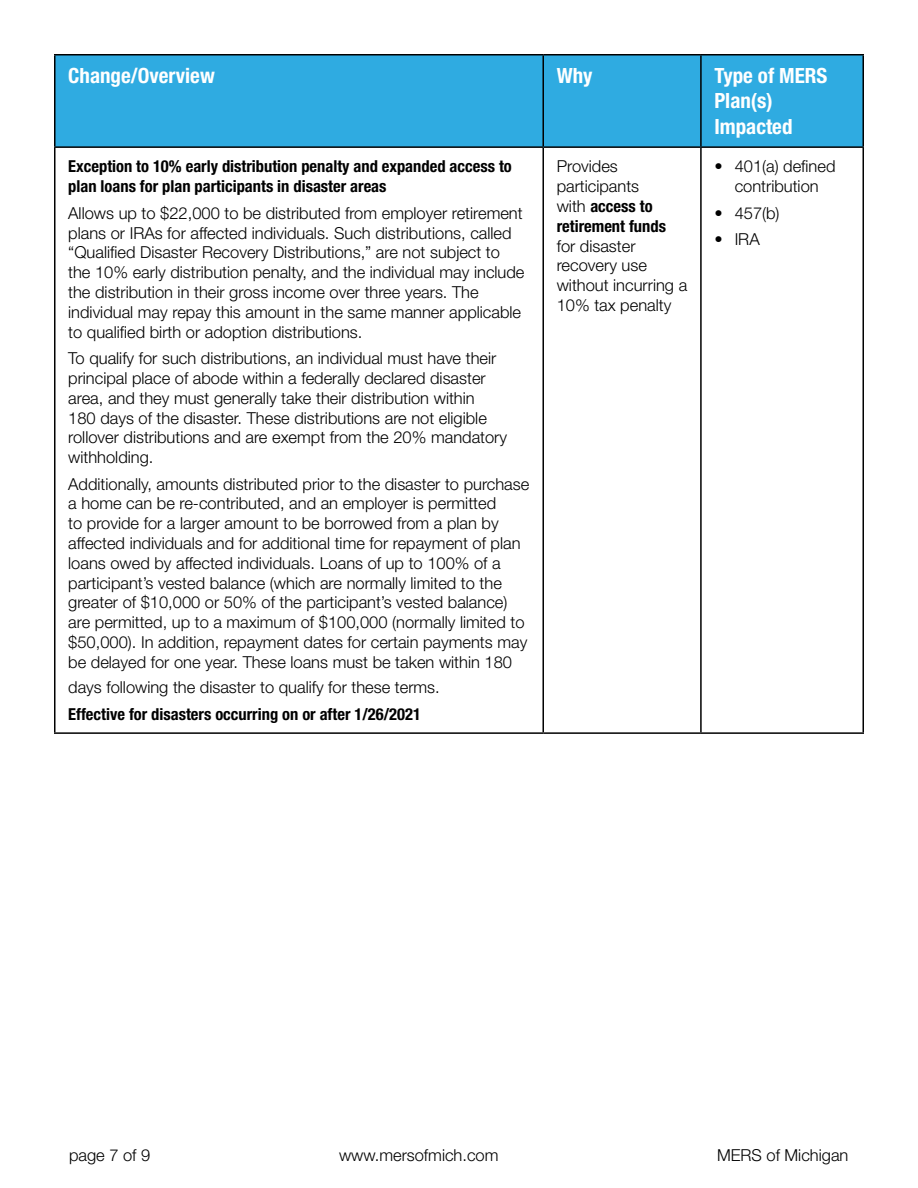
<style>
.page{position:relative;width:918px;height:1188px;background:#fff}
.page>*{position:absolute;margin:0;border:0;box-sizing:border-box;transform-origin:0 0}
.TableHeaders{font:700 condensed 21px/25.2px "Helvetica Neue LT Std";color:#fff}
.BodyText{font:300 16.5px/19.8px "Helvetica Neue LT Std";color:#000}
.BodyText-2{font:700 condensed 16.5px/19.8px "Helvetica Neue LT Std";color:#000}
.s1{font-weight:700;font-stretch:condensed}
</style>
<div class="page">
<div style="left:56px;top:56px;width:806px;height:90px;background:#2fabe1"></div>
<hr style="left:54px;top:54px;width:489px;height:2px;background:#000">
<hr style="left:54px;top:55px;width:2px;height:91px;background:#000">
<hr style="left:543px;top:54px;width:158px;height:2px;background:#000">
<hr style="left:542px;top:55px;width:2px;height:91px;background:#000">
<hr style="left:701px;top:54px;width:163px;height:2px;background:#000">
<hr style="left:700px;top:55px;width:2px;height:91px;background:#000">
<hr style="left:862px;top:55px;width:2px;height:91px;background:#000">
<hr style="left:54px;top:146px;width:489px;height:2px;background:#000">
<hr style="left:54px;top:148px;width:2px;height:584px;background:#000">
<hr style="left:543px;top:146px;width:158px;height:2px;background:#000">
<hr style="left:542px;top:148px;width:2px;height:584px;background:#000">
<hr style="left:701px;top:146px;width:163px;height:2px;background:#000">
<hr style="left:700px;top:148px;width:2px;height:584px;background:#000">
<hr style="left:862px;top:148px;width:2px;height:584px;background:#000">
<hr style="left:54px;top:732px;width:489px;height:2px;background:#000">
<hr style="left:543px;top:732px;width:158px;height:2px;background:#000">
<hr style="left:701px;top:732px;width:163px;height:2px;background:#000">
<p class="TableHeaders" style="left:68px;top:63px;width:148px">Change/Overview</p>
<p class="TableHeaders" style="left:557px;top:63px;width:37px">Why</p>
<p class="TableHeaders" style="left:714px;top:63px;width:115px">Type of MERS<br>Plan(s)<br>Impacted</p>
<p class="BodyText-2" style="left:68px;top:156px;width:445px">Exception to 10% early distribution penalty and expanded access to plan loans for plan participants in disaster areas</p>
<p class="BodyText" style="left:68px;top:203px;width:458px">Allows up to $22,000 to be distributed from employer retirement plans or IRAs for affected individuals. Such distributions, called “Qualified Disaster Recovery Distributions,” are not subject to the 10% early distribution penalty, and the individual may include the distribution in their gross income over three years. The individual may repay this amount in the same manner applicable to qualified birth or adoption distributions.</p>
<p class="BodyText" style="left:68px;top:348px;width:440px">To qualify for such distributions, an individual must have their principal place of abode within a federally declared disaster area, and they must generally take their distribution within<br>180 days of the disaster. These distributions are not eligible rollover distributions and are exempt from the 20% mandatory withholding.</p>
<p class="BodyText" style="left:68px;top:474px;width:463px">Additionally, amounts distributed prior to the disaster to purchase a home can be re-contributed, and an employer is permitted<br>to provide for a larger amount to be borrowed from a plan by affected individuals and for additional time for repayment of plan loans owed by affected individuals. Loans of up to 100% of a participant’s vested balance (which are normally limited to the greater of $10,000 or 50% of the participant’s vested balance) are permitted, up to a maximum of $100,000 (normally limited to $50,000). In addition, repayment dates for certain payments may be delayed for one year. These loans must be taken within 180</p>
<p class="BodyText" style="left:68px;top:677px;width:373px">days following the disaster to qualify for these terms.</p>
<p class="BodyText-2" style="left:68px;top:704px;width:354px">Effective for disasters occurring on or after 1/26/2021</p>
<p class="BodyText" style="left:557px;top:156px;width:132px">Provides participants<br>with <span class="s1">access to retirement funds </span>for disaster recovery use without incurring a<br>10% tax penalty</p>
<p class="BodyText" style="left:714px;top:156px;width:123px;text-align:center">• 401(a) defined contribution</p>
<p class="BodyText" style="left:714px;top:203px;width:67px">• 457(b)</p>
<p class="BodyText" style="left:714px;top:229px;width:47px">• IRA</p>
<p class="BodyText" style="left:69px;top:1145px;width:83px">page 7 of 9</p>
<p class="BodyText" style="left:339px;top:1145px;width:161px">www.mersofmich.com</p>
<p class="BodyText" style="left:717px;top:1145px;width:133px">MERS of Michigan</p>
</div>
